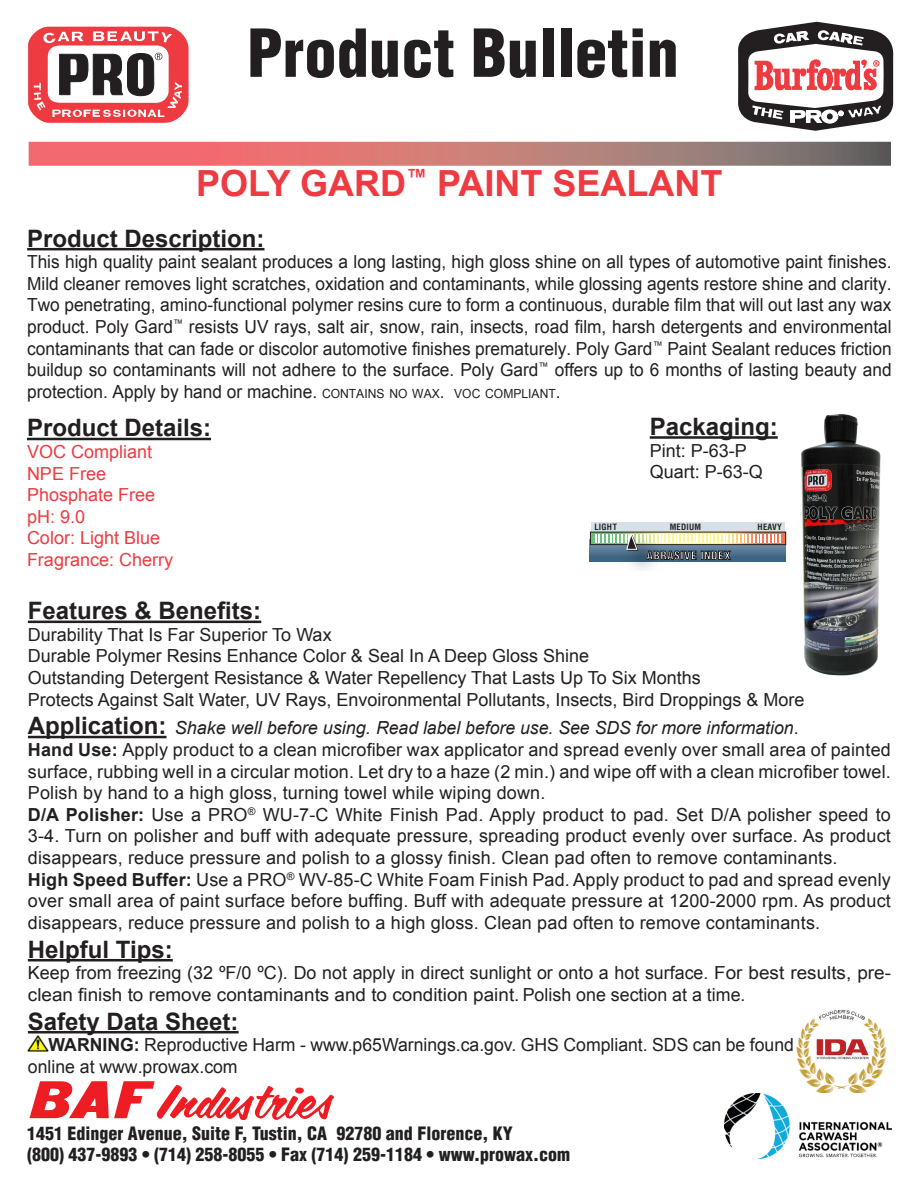
<style>
.page{position:relative;width:918px;height:1188px;background:#fff}
.page>*{position:absolute;margin:0;border:0;box-sizing:border-box;transform-origin:0 0}
.t1{font:900 condensed 64.5px "Helvetica";color:#231f20}
.t2{font:700 36px "Arial";color:#ee3a41}
.Body_Text{font:700 24px "Arial";color:#231f20}
.Body_text{font:18px/21.6px "Arial";color:#231f20;text-align:justify}
.Body_text-2{font:18px/21.6px "Arial";color:#231f20;text-align:justify;scale:.96 1}
.Body_Text-2{font:18px/21.6px "Arial";color:#231f20}
.t3{font:900 condensed 18px "Helvetica";color:#231f20}
.t4{font:italic 18px "Arial";color:#231f20}
.t5{font:18px "Arial";color:#ee3a41}
.t6{font:900 condensed 11.4px "Helvetica";letter-spacing:.05em;color:#fff}
.t7{font:700 condensed 8.55px "Helvetica";letter-spacing:.025em;color:#231f20}
.s1{font-size:12.6px}
.s2{font-style:inherit}
.s3{font-weight:700;font-style:normal;font-size:24px}
.s4{font-style:normal}
.s5{font-weight:700}
</style>
<div class="page">
<img style="left:796px;top:1010px;width:91px;height:83px">
<svg style="left:29px;top:142px;width:862px;height:24px"></svg>
<svg style="left:29px;top:1081px;width:305px;height:39px"></svg>
<div style="left:295px;top:1088px;width:9px;height:6px;background:#ee1d23;border-radius:50%"></div>
<img style="left:725px;top:1093px;width:167px;height:65px">
<svg style="left:28px;top:26px;width:161px;height:97px"></svg>
<svg style="left:738px;top:22px;width:155px;height:109px"></svg>
<hr style="left:28px;top:621px;width:233px;height:2px;background:#231f20">
<hr style="left:28px;top:736px;width:139px;height:2px;background:#231f20">
<hr style="left:28px;top:959px;width:145px;height:2px;background:#231f20">
<hr style="left:28px;top:1031px;width:211px;height:2px;background:#231f20">
<img style="left:28px;top:1035px;width:21px;height:16px">
<hr style="left:27px;top:248px;width:238px;height:2px;background:#231f20">
<hr style="left:650px;top:436px;width:128px;height:3px;background:#231f20">
<hr style="left:27px;top:438px;width:184px;height:2px;background:#231f20">
<img style="left:801px;top:414px;width:80px;height:262px">
<svg style="left:590px;top:545px;width:196px;height:16px"></svg>
<div style="left:592px;top:522px;width:193px;height:11px;background:#d7e0e9"></div>
<svg style="left:592px;top:534px;width:192px;height:9px"></svg>
<div style="left:590px;top:532px;width:196px;height:13px;border:1px solid #231f20"></div>
<svg style="left:595px;top:532px;width:186px;height:31px"></svg>
<p class="t1" style="left:247px;top:13px;width:433px">Product Bulletin</p>
<p class="t2" style="left:196px;top:160px;width:528px">POLY GARD<sup>™</sup> PAINT SEALANT</p>
<p class="Body_Text" style="left:27px;top:222px;width:239px">Product Description:</p>
<p class="Body_text-2" style="left:27px;top:251px;width:902px">This high quality paint sealant produces a long lasting, high gloss shine on all types of automotive paint finishes.<br>Mild cleaner removes light scratches, oxidation and contaminants, while glossing agents restore shine and clarity.<br>Two penetrating, amino-functional polymer resins cure to form a continuous, durable film that will out last any wax product. Poly Gard<sup>™</sup> resists UV rays, salt air, snow, rain, insects, road film, harsh detergents and environmental contaminants that can fade or discolor automotive finishes prematurely. Poly Gard<sup>™</sup> Paint Sealant reduces friction buildup so contaminants will not adhere to the surface. Poly Gard<sup>™</sup> offers up to 6 months of lasting beauty and protection. Apply by hand or machine. <span class="s1">CONTAINS NO WAX</span><span class="s2">.</span> <span class="s1">VOC COMPLIANT</span>.</p>
<p class="Body_Text" style="left:650px;top:411px;width:130px">Packaging:</p>
<p class="Body_text" style="left:650px;top:440px;width:99px">Pint: P-63-P</p>
<p class="Body_text" style="left:650px;top:461px;width:115px">Quart: P-63-Q</p>
<p class="Body_Text" style="left:27px;top:412px;width:186px">Product Details:</p>
<p class="t5" style="left:27px;top:440px;width:127px">VOC Compliant</p>
<p class="t5" style="left:27px;top:462px;width:81px">NPE Free</p>
<p class="t5" style="left:27px;top:483px;width:130px">Phosphate Free</p>
<p class="t5" style="left:27px;top:505px;width:60px">pH: 9.0</p>
<p class="t5" style="left:27px;top:526px;width:135px">Color: Light Blue</p>
<p class="t5" style="left:27px;top:548px;width:148px">Fragrance: Cherry</p>
<p class="t7" style="left:594px;top:522px;width:24px">LIGHT</p>
<p class="t7" style="left:670px;top:522px;width:33px">MEDIUM</p>
<p class="t7" style="left:758px;top:522px;width:26px">HEAVY</p>
<p class="t6" style="left:647px;top:548px;width:85px">ABRASIVE INDEX</p>
<p class="Body_Text" style="left:28px;top:595px;width:235px">Features &amp; Benefits:</p>
<p class="Body_text" style="left:28px;top:624px;width:305px">Durability That Is Far Superior To Wax</p>
<p class="Body_text" style="left:28px;top:646px;width:563px">Durable Polymer Resins Enhance Color &amp; Seal In A Deep Gloss Shine</p>
<p class="Body_text" style="left:28px;top:667px;width:675px">Outstanding Detergent Resistance &amp; Water Repellency That Lasts Up To Six Months</p>
<p class="Body_text" style="left:28px;top:689px;width:778px">Protects Against Salt Water, UV Rays, Envoironmental Pollutants, Insects, Bird Droppings &amp; More</p>
<p class="t4" style="left:28px;top:717px;width:772px"><span class="s3">Application:</span> Shake well before using. Read label before use. See SDS for more information<span class="s4">.</span></p>
<p class="Body_text" style="left:28px;top:739px;width:865px"><span class="s5">Hand Use:</span> Apply product to a clean microfiber wax applicator and spread evenly over small area of painted surface, rubbing well in a circular motion. Let dry to a haze (2 min.) and wipe off with a clean microfiber towel.<br>Polish by hand to a high gloss, turning towel while wiping down.</p>
<p class="Body_text" style="left:28px;top:804px;width:865px"><span class="s5">D/A Polisher:</span> Use a PRO<sup>®</sup> WU-7-C White Finish Pad. Apply product to pad. Set D/A polisher speed to 3-4. Turn on polisher and buff with adequate pressure, spreading product evenly over surface. As product disappears, reduce pressure and polish to a glossy finish. Clean pad often to remove contaminants.</p>
<p class="Body_text" style="left:28px;top:869px;width:865px"><span class="s5">High Speed Buffer:</span> Use a PRO<sup>®</sup> WV-85-C White Foam Finish Pad. Apply product to pad and spread evenly over small area of paint surface before buffing. Buff with adequate pressure at 1200-2000 rpm. As product disappears, reduce pressure and polish to a high gloss. Clean pad often to remove contaminants.</p>
<p class="Body_Text" style="left:28px;top:933px;width:146px">Helpful Tips:</p>
<p class="Body_Text-2" style="left:28px;top:962px;width:865px">Keep from freezing (32 ºF/0 ºC). Do not apply in direct sunlight or onto a hot surface. For best results, pre&shy;clean finish to remove contaminants and to condition paint. Polish one section at a time.</p>
<p class="Body_Text" style="left:28px;top:1005px;width:212px">Safety Data Sheet:</p>
<p class="Body_Text-2" style="left:28px;top:1034px;width:768px;text-indent:21px"><span class="s5">WARNING:</span> Reproductive Harm - www.p65Warnings.ca.gov. GHS Compliant. SDS can be found online at www.prowax.com</p>
<p class="t3" style="left:27px;top:1122px;width:487px">1451 Edinger Avenue, Suite F, Tustin, CA 92780 and Florence, KY</p>
<p class="t3" style="left:27px;top:1144px;width:545px">(800) 437-9893 • (714) 258-8055 • Fax (714) 259-1184 • www.prowax.com</p>
</div>
